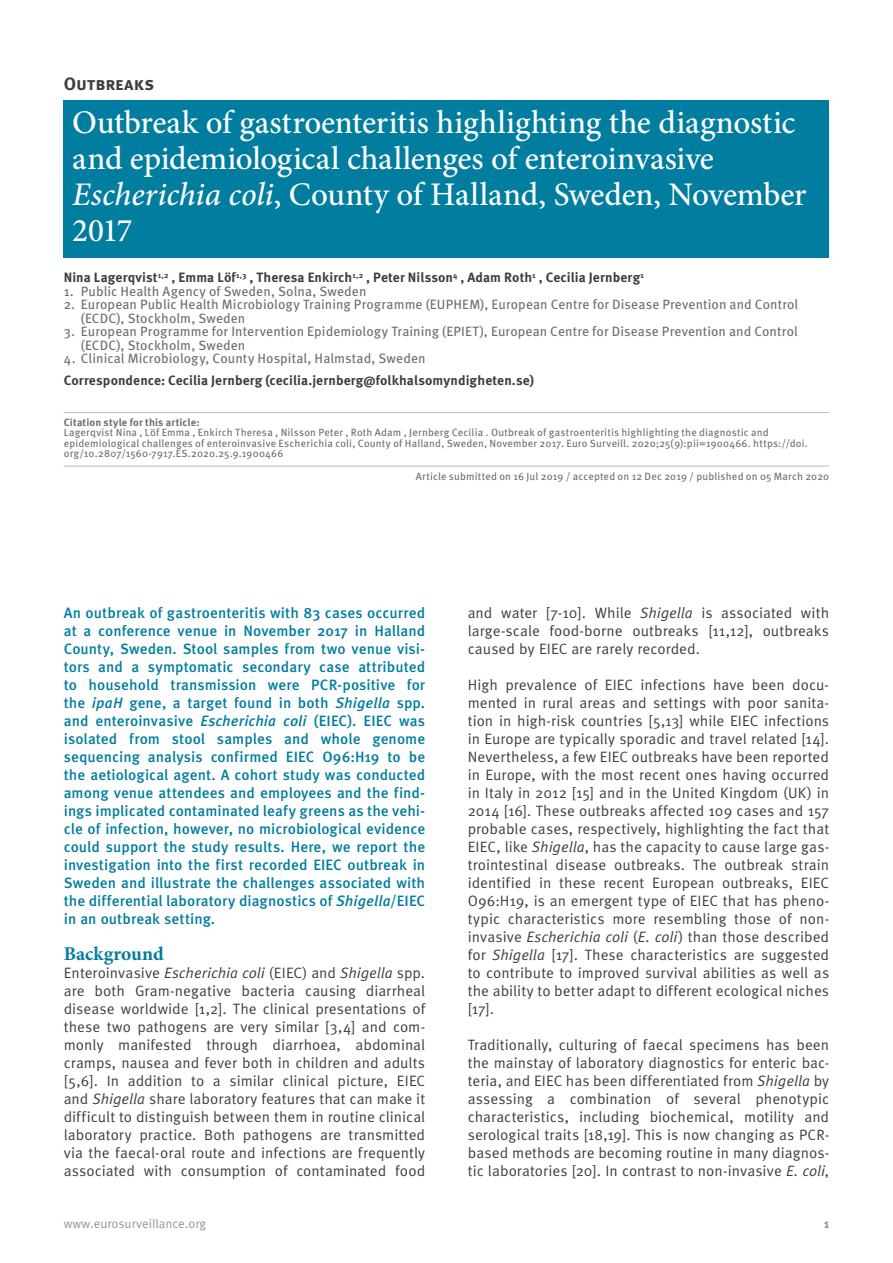
<style>
.page{position:relative;width:893px;height:1263px;background:#fff}
.page>*{position:absolute;margin:0;border:0;box-sizing:border-box;transform-origin:0 0}
.t1{font:500 33px/36px "Minion Pro";letter-spacing:-.01em;color:#fff}
.t2{font:700 19.5px "Minion Pro";letter-spacing:-.005em;color:#007d9f}
.t3{font:700 18px "Meta Pro";color:#3e3e3f}
.t4{font:15px/18px "Meta Pro";color:#3e3e3f;text-align:justify}
.t5{font:500 15px/18px "Meta Pro";letter-spacing:.005em;color:#007d9f;text-align:justify}
.t6{font:13.5px/13.5px "Meta Pro";letter-spacing:.005em;color:#6c6d70}
.t7{font:700 13.5px "Meta Pro";letter-spacing:.005em;color:#3e3e3f}
.t8{font:12.75px "Meta Pro";color:#939598}
.t9{font:700 12.75px "Meta Pro";color:#939598}
.t10{font:10.5px/10.5px "Meta Pro";letter-spacing:.015em;color:#6c6d70}
.t11{font:700 10.5px "Meta Pro";letter-spacing:.015em;color:#6c6d70}
.s1{font-style:italic}
</style>
<div class="page">
<hr style="left:64px;top:412px;width:765px;height:1px;background:#bcbdc0">
<hr style="left:64px;top:466px;width:765px;height:1px;background:#bcbdc0">
<div style="left:64px;top:100px;width:765px;height:158px;background:#007d9f"></div>
<p class="t3" style="left:64px;top:72px;width:92px">Outbreaks</p>
<h1 class="t1" style="left:72px;top:104px;width:736px">Outbreak of gastroenteritis highlighting the diagnostic and epidemiological challenges of enteroinvasive <span class="s1">Escherichia coli</span>, County of Halland, Sweden, November 2017</h1>
<p class="t7" style="left:64px;top:269px;width:582px">Nina Lagerqvist<sup>1,2</sup> , Emma Löf<sup>1,3</sup> , Theresa Enkirch<sup>1,2</sup> , Peter Nilsson<sup>4</sup> , Adam Roth<sup>1</sup> , Cecilia Jernberg<sup>1</sup></p>
<p class="t6" style="left:64px;top:285px;width:304px">1. Public Health Agency of Sweden, Solna, Sweden</p>
<p class="t6" style="left:81px;top:298px;width:719px;text-indent:-17px">2. European Public Health Microbiology Training Programme (EUPHEM), European Centre for Disease Prevention and Control (ECDC), Stockholm, Sweden</p>
<p class="t6" style="left:81px;top:325px;width:719px;text-indent:-17px">3. European Programme for Intervention Epidemiology Training (EPIET), European Centre for Disease Prevention and Control (ECDC), Stockholm, Sweden</p>
<p class="t6" style="left:64px;top:352px;width:363px">4. Clinical Microbiology, County Hospital, Halmstad, Sweden</p>
<p class="t7" style="left:64px;top:372px;width:472px">Correspondence: Cecilia Jernberg (cecilia.jernberg@folkhalsomyndigheten.se)</p>
<p class="t11" style="left:64px;top:415px;width:137px">Citation style for this article:</p>
<p class="t10" style="left:64px;top:428px;width:746px">Lagerqvist Nina , Löf Emma , Enkirch Theresa , Nilsson Peter , Roth Adam , Jernberg Cecilia . Outbreak of gastroenteritis highlighting the diagnostic and epidemiological challenges of enteroinvasive Escherichia coli, County of Halland, Sweden, November 2017. Euro Surveill. 2020;25(9):pii=1900466. https://doi. org/10.2807/1560-7917.ES.2020.25.9.1900466</p>
<p class="t10" style="left:416px;top:472px;width:415px">Article submitted on 16 Jul 2019 / accepted on 12 Dec 2019 / published on 05 March 2020</p>
<p class="t5" style="left:64px;top:604px;width:363px">An outbreak of gastroenteritis with 83 cases occurred at a conference venue in November 2017 in Halland County, Sweden. Stool samples from two venue visi&shy;tors and a symptomatic secondary case attributed to household transmission were PCR-positive for the <span class="s1">ipaH</span> gene, a target found in both <span class="s1">Shigella</span> spp. and enteroinvasive <span class="s1">Escherichia coli</span> (EIEC). EIEC was isolated from stool samples and whole genome sequencing analysis confirmed EIEC O96:H19 to be the aetiological agent. A cohort study was conducted among venue attendees and employees and the find&shy;ings implicated contaminated leafy greens as the vehi&shy;cle of infection, however, no microbiological evidence could support the study results. Here, we report the investigation into the first recorded EIEC outbreak in Sweden and illustrate the challenges associated with the differential laboratory diagnostics of <span class="s1">Shigella</span>/EIEC in an outbreak setting.</p>
<h2 class="t2" style="left:64px;top:940px;width:101px">Background</h2>
<p class="t4" style="left:64px;top:964px;width:363px">Enteroinvasive <span class="s1">Escherichia coli</span> (EIEC) and <span class="s1">Shigella</span> spp. are both Gram-negative bacteria causing diarrheal disease worldwide [1,2]. The clinical presentations of these two pathogens are very similar [3,4] and com&shy;monly manifested through diarrhoea, abdominal cramps, nausea and fever both in children and adults [5,6]. In addition to a similar clinical picture, EIEC and <span class="s1">Shigella</span> share laboratory features that can make it difficult to distinguish between them in routine clinical laboratory practice. Both pathogens are transmitted via the faecal-oral route and infections are frequently associated with consumption of contaminated food</p>
<p class="t4" style="left:468px;top:604px;width:363px">and water [7-10]. While <span class="s1">Shigella</span> is associated with large-scale food-borne outbreaks [11,12], outbreaks caused by EIEC are rarely recorded.</p>
<p class="t4" style="left:468px;top:676px;width:363px">High prevalence of EIEC infections have been docu&shy;mented in rural areas and settings with poor sanita&shy;tion in high-risk countries [5,13] while EIEC infections in Europe are typically sporadic and travel related [14].<br>Nevertheless, a few EIEC outbreaks have been reported in Europe, with the most recent ones having occurred in Italy in 2012 [15] and in the United Kingdom (UK) in 2014 [16]. These outbreaks affected 109 cases and 157 probable cases, respectively, highlighting the fact that EIEC, like <span class="s1">Shigella</span>, has the capacity to cause large gas&shy;trointestinal disease outbreaks. The outbreak strain identified in these recent European outbreaks, EIEC O96:H19, is an emergent type of EIEC that has pheno&shy;typic characteristics more resembling those of non&shy;invasive <span class="s1">Escherichia coli</span> (<span class="s1">E. coli</span>) than those described for <span class="s1">Shigella</span> [17]. These characteristics are suggested to contribute to improved survival abilities as well as the ability to better adapt to different ecological niches [17].</p>
<p class="t4" style="left:468px;top:1036px;width:363px">Traditionally, culturing of faecal specimens has been the mainstay of laboratory diagnostics for enteric bac&shy;teria, and EIEC has been differentiated from <span class="s1">Shigella</span> by assessing a combination of several phenotypic characteristics, including biochemical, motility and serological traits [18,19]. This is now changing as PCR&shy;based methods are becoming routine in many diagnos&shy;tic laboratories [20]. In contrast to non-invasive <span class="s1">E. coli</span>,</p>
<p class="t8" style="left:64px;top:1215px;width:144px">www.eurosurveillance.org</p>
<p class="t9" style="left:824px;top:1215px;width:7px">1</p>
</div>
